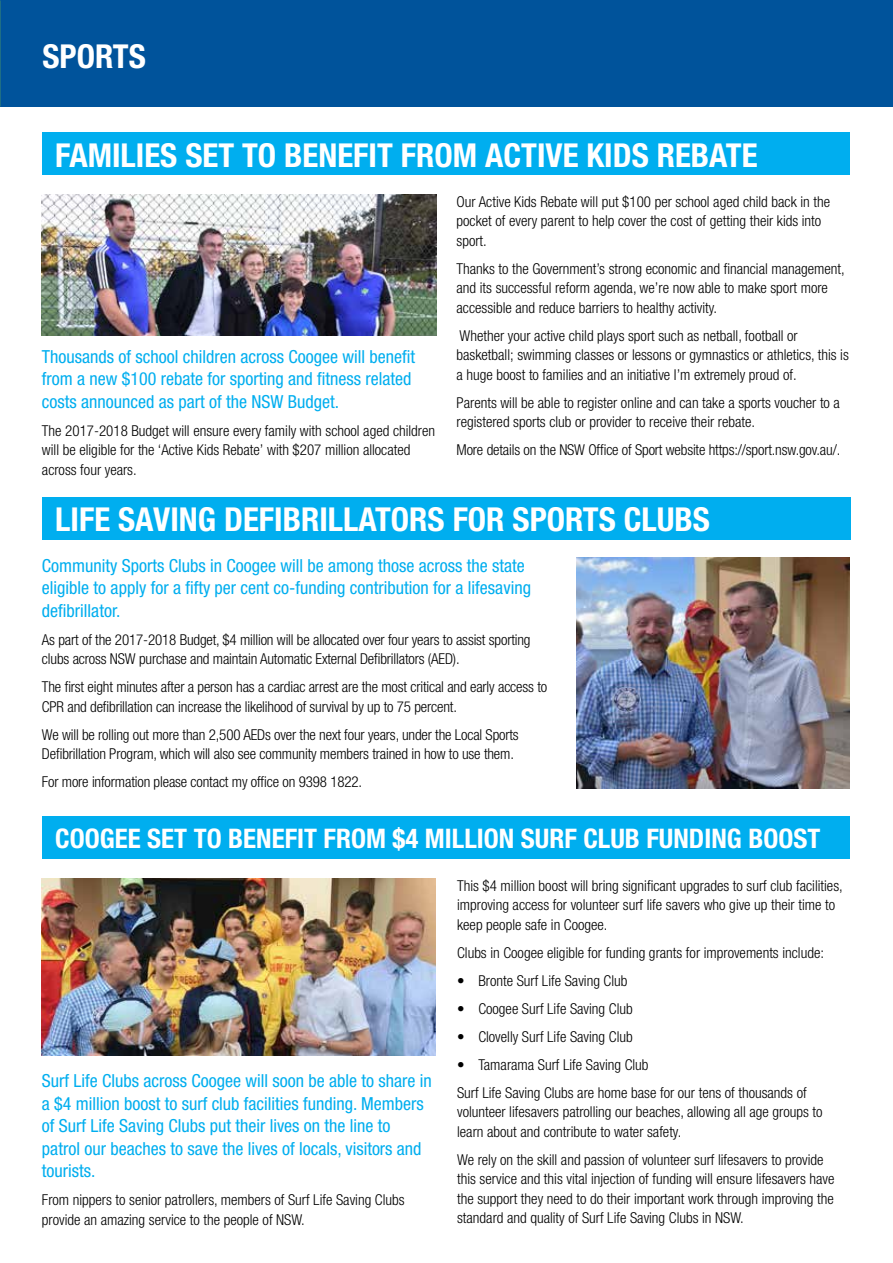
<style>
.page{position:relative;width:893px;height:1263px;background:#fff}
.page>*{position:absolute;margin:0;border:0;box-sizing:border-box;transform-origin:0 0}
.t1{font:700 condensed 33px "Helvetica Neue";color:#fff}
.t2{font:700 condensed 27px "Helvetica Neue";color:#fff}
.t3{font:condensed 18px/22.5px "Helvetica Neue";color:#00aeef}
.t4{font:300 condensed 15px/19.5px "Helvetica Neue";color:#000}
</style>
<div class="page">
<div style="left:0;top:0;width:893px;height:106px;background:#00539b"></div>
<div style="left:43px;top:497px;width:808px;height:42px;background:#00aeef"></div>
<div style="left:43px;top:816px;width:807px;height:43px;background:#00aeef"></div>
<img style="left:42px;top:879px;width:394px;height:176px">
<div style="left:43px;top:133px;width:807px;height:42px;background:#00aeef"></div>
<img style="left:42px;top:195px;width:394px;height:141px">
<img style="left:577px;top:558px;width:273px;height:231px">
<h1 class="t1" style="left:43px;top:36px;width:105px">SPORTS</h1>
<h1 class="t1" style="left:55px;top:135px;width:704px">FAMILIES SET TO BENEFIT FROM ACTIVE KIDS REBATE</h1>
<p class="t3" style="left:42px;top:345px;width:375px">Thousands of school children across Coogee will benefit from a new $100 rebate for sporting and fitness related costs announced as part of the NSW Budget.</p>
<p class="t4" style="left:42px;top:421px;width:395px">The 2017-2018 Budget will ensure every family with school aged children will be eligible for the ‘Active Kids Rebate’ with $207 million allocated across four years.</p>
<p class="t4" style="left:457px;top:192px;width:375px">Our Active Kids Rebate will put $100 per school aged child back in the pocket of every parent to help cover the cost of getting their kids into sport.</p>
<p class="t4" style="left:457px;top:259px;width:390px">Thanks to the Government’s strong economic and financial management, and its successful reform agenda, we’re now able to make sport more accessible and reduce barriers to healthy activity.</p>
<p class="t4" style="left:457px;top:326px;width:394px">Whether your active child plays sport such as netball, football or basketball; swimming classes or lessons or gymnastics or athletics, this is a huge boost to families and an initiative I’m extremely proud of.</p>
<p class="t4" style="left:457px;top:393px;width:385px">Parents will be able to register online and can take a sports voucher to a registered sports club or provider to receive their rebate.</p>
<p class="t4" style="left:457px;top:440px;width:385px">More details on the NSW Office of Sport website https://sport.nsw.gov.au/.</p>
<h1 class="t1" style="left:55px;top:499px;width:656px">LIFE SAVING DEFIBRILLATORS FOR SPORTS CLUBS</h1>
<p class="t3" style="left:42px;top:554px;width:490px">Community Sports Clubs in Coogee will be among those across the state eligible to apply for a fifty per cent co-funding contribution for a lifesaving defibrillator.</p>
<p class="t4" style="left:42px;top:630px;width:490px">As part of the 2017-2018 Budget, $4 million will be allocated over four years to assist sporting clubs across NSW purchase and maintain Automatic External Defibrillators (AED).</p>
<p class="t4" style="left:42px;top:677px;width:507px">The first eight minutes after a person has a cardiac arrest are the most critical and early access to<br>CPR and defibrillation can increase the likelihood of survival by up to 75 percent.</p>
<p class="t4" style="left:42px;top:725px;width:478px">We will be rolling out more than 2,500 AEDs over the next four years, under the Local Sports<br>Defibrillation Program, which will also see community members trained in how to use them.</p>
<p class="t4" style="left:42px;top:772px;width:322px">For more information please contact my office on 9398 1822.</p>
<h2 class="t2" style="left:55px;top:822px;width:767px">COOGEE SET TO BENEFIT FROM $4 MILLION SURF CLUB FUNDING BOOST</h2>
<p class="t3" style="left:42px;top:1070px;width:391px">Surf Life Clubs across Coogee will soon be able to share in a $4 million boost to surf club facilities funding. Members of Surf Life Saving Clubs put their lives on the line to patrol our beaches to save the lives of locals, visitors and tourists.</p>
<p class="t4" style="left:42px;top:1190px;width:364px">From nippers to senior patrollers, members of Surf Life Saving Clubs provide an amazing service to the people of NSW.</p>
<p class="t4" style="left:457px;top:875px;width:387px">This $4 million boost will bring significant upgrades to surf club facilities, improving access for volunteer surf life savers who give up their time to keep people safe in Coogee.</p>
<p class="t4" style="left:457px;top:942px;width:368px">Clubs in Coogee eligible for funding grants for improvements include:</p>
<p class="t4" style="left:457px;top:970px;width:172px">• Bronte Surf Life Saving Club</p>
<p class="t4" style="left:457px;top:998px;width:177px">• Coogee Surf Life Saving Club</p>
<p class="t4" style="left:457px;top:1026px;width:177px">• Clovelly Surf Life Saving Club</p>
<p class="t4" style="left:457px;top:1050px;width:351px;line-height:28px">• Tamarama Surf Life Saving Club<br>Surf Life Saving Clubs are home base for our tens of thousands of</p>
<p class="t4" style="left:457px;top:1102px;width:367px">volunteer lifesavers patrolling our beaches, allowing all age groups to learn about and contribute to water safety.</p>
<p class="t4" style="left:457px;top:1149px;width:379px">We rely on the skill and passion of volunteer surf lifesavers to provide this service and this vital injection of funding will ensure lifesavers have the support they need to do their important work through improving the standard and quality of Surf Life Saving Clubs in NSW.</p>
</div>
